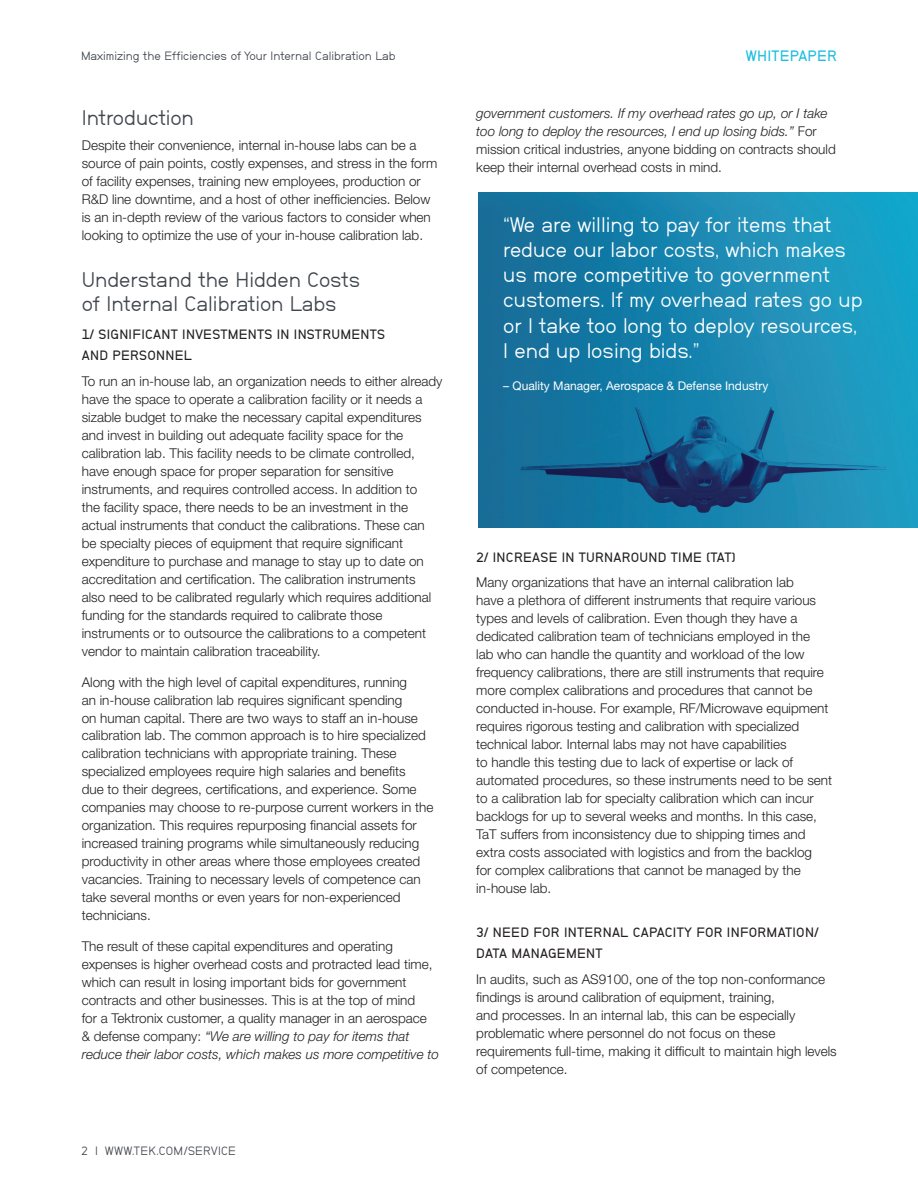
<style>
.page{position:relative;width:918px;height:1188px;background:#fff}
.page>*{position:absolute;margin:0;border:0;box-sizing:border-box;transform-origin:0 0}
.t1{font:21px/25.2px "Neubau Grotesk Nor";color:#fff}
.t2{font:21px/24px "Neubau Grotesk Nor";color:#41464e}
.t3{font:15px "Neubau Grotesk Hal";letter-spacing:.02em;color:#1cbfdf}
.t4{font:300 13.5px/18px "Helvetica Neue CE";color:#231f20}
.t5{font:13.5px/21px "Neubau Grotesk Hal";letter-spacing:.02em;color:#231f20}
.t6{font:12px "Neubau Grotesk Nor";color:#41464e}
.t7{font:12px "Helvetica Neue";color:#fff}
.t8{font:12px "Neubau Grotesk Nor";letter-spacing:.02em;color:#41464e}
.s1{font-style:italic}
</style>
<div class="page">
<img style="left:479px;top:193px;width:439px;height:334px">
<p class="t6" style="left:81px;top:49px;width:316px">Maximizing the Efficiencies of Your Internal Calibration Lab</p>
<p class="t3" style="left:746px;top:46px;width:93px">WHITEPAPER</p>
<h1 class="t2" style="left:82px;top:105px;width:114px">Introduction</h1>
<p class="t4" style="left:82px;top:137px;width:357px">Despite their convenience, internal in-house labs can be a source of pain points, costly expenses, and stress in the form of facility expenses, training new employees, production or R&amp;D line downtime, and a host of other inefficiencies. Below is an in-depth review of the various factors to consider when looking to optimize the use of your in-house calibration lab.</p>
<h1 class="t2" style="left:82px;top:268px;width:280px">Understand the Hidden Costs of Internal Calibration Labs</h1>
<p class="t5" style="left:82px;top:323px;width:305px">1/ SIGNIFICANT INVESTMENTS IN INSTRUMENTS<br>AND PERSONNEL</p>
<p class="t4" style="left:82px;top:372px;width:362px">To run an in-house lab, an organization needs to either already have the space to operate a calibration facility or it needs a sizable budget to make the necessary capital expenditures and invest in building out adequate facility space for the calibration lab. This facility needs to be climate controlled, have enough space for proper separation for sensitive instruments, and requires controlled access. In addition to<br>the facility space, there needs to be an investment in the actual instruments that conduct the calibrations. These can be specialty pieces of equipment that require significant expenditure to purchase and manage to stay up to date on accreditation and certification. The calibration instruments also need to be calibrated regularly which requires additional funding for the standards required to calibrate those instruments or to outsource the calibrations to a competent vendor to maintain calibration traceability.</p>
<p class="t4" style="left:82px;top:673px;width:353px">Along with the high level of capital expenditures, running<br>an in-house calibration lab requires significant spending<br>on human capital. There are two ways to staff an in-house calibration lab. The common approach is to hire specialized calibration technicians with appropriate training. These specialized employees require high salaries and benefits<br>due to their degrees, certifications, and experience. Some companies may choose to re-purpose current workers in the organization. This requires repurposing financial assets for increased training programs while simultaneously reducing productivity in other areas where those employees created vacancies. Training to necessary levels of competence can take several months or even years for non-experienced technicians.</p>
<p class="t4" style="left:82px;top:938px;width:359px">The result of these capital expenditures and operating expenses is higher overhead costs and protracted lead time, which can result in losing important bids for government contracts and other businesses. This is at the top of mind<br>for a Tektronix customer, a quality manager in an aerospace<br>&amp; defense company: <span class="s1">“We are willing to pay for items that reduce their labor costs, which makes us more competitive to</span></p>
<p class="t8" style="left:81px;top:1144px;width:156px">2 | WWW.TEK.COM/SERVICE</p>
<p class="t4" style="left:476px;top:104px;width:361px"><span class="s1">government customers. If my overhead rates go up, or I take too long to deploy the resources, I end up losing bids.”</span> For mission critical industries, anyone bidding on contracts should keep their internal overhead costs in mind.</p>
<h1 class="t1" style="left:503px;top:212px;width:361px">“We are willing to pay for items that reduce our labor costs, which makes us more competitive to government customers. If my overhead rates go up or I take too long to deploy resources, I end up losing bids.”</h1>
<p class="t7" style="left:503px;top:379px;width:267px">– Quality Manager, Aerospace &amp; Defense Industry</p>
<p class="t5" style="left:476px;top:546px;width:261px">2/ INCREASE IN TURNAROUND TIME (TAT)</p>
<p class="t4" style="left:476px;top:574px;width:357px">Many organizations that have an internal calibration lab<br>have a plethora of different instruments that require various types and levels of calibration. Even though they have a dedicated calibration team of technicians employed in the<br>lab who can handle the quantity and workload of the low frequency calibrations, there are still instruments that require more complex calibrations and procedures that cannot be conducted in-house. For example, RF/Microwave equipment requires rigorous testing and calibration with specialized technical labor. Internal labs may not have capabilities<br>to handle this testing due to lack of expertise or lack of automated procedures, so these instruments need to be sent to a calibration lab for specialty calibration which can incur backlogs for up to several weeks and months. In this case, TaT suffers from inconsistency due to shipping times and extra costs associated with logistics and from the backlog<br>for complex calibrations that cannot be managed by the in-house lab.</p>
<p class="t5" style="left:476px;top:922px;width:344px">3/ NEED FOR INTERNAL CAPACITY FOR INFORMATION/<br>DATA MANAGEMENT</p>
<p class="t4" style="left:476px;top:970px;width:362px">In audits, such as AS9100, one of the top non-conformance findings is around calibration of equipment, training,<br>and processes. In an internal lab, this can be especially problematic where personnel do not focus on these requirements full-time, making it difficult to maintain high levels of competence.</p>
</div>
